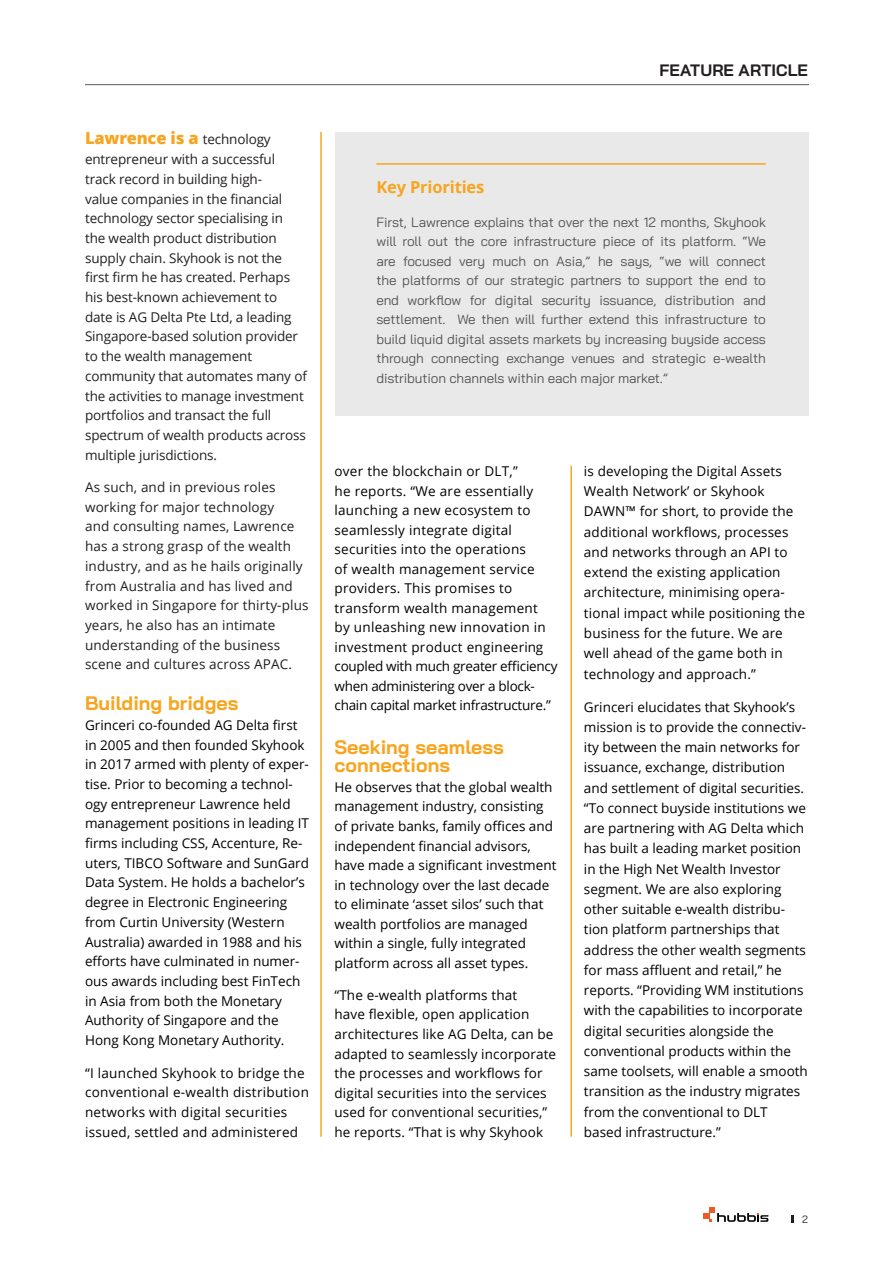
<style>
.page{position:relative;width:893px;height:1263px;background:#fff}
.page>*{position:absolute;margin:0;border:0;box-sizing:border-box;transform-origin:0 0}
.t1{font:700 19.5px/18px "Bai Jamjuree";color:#f7a51f}
.t2{font:800 16.5px "Open Sans";letter-spacing:-.01em;color:#f7a51f}
.t3{font:700 16.5px "Bai Jamjuree";letter-spacing:.005em;color:#231f20}
.t4{font:700 16.5px "Open Sans";letter-spacing:-.01em;color:#f7a51f}
.t5{font:13.5px/20.2px "Open Sans";color:#000}
.t6{font:13.5px/19.5px "Open Sans";letter-spacing:.02em;color:#000}
.t7{font:13.5px/19.5px "Bai Jamjuree";letter-spacing:-.01em;color:#535355;text-align:justify}
.t8{font:13.5px/19.6px "Open Sans";letter-spacing:-.01em;color:#231f20}
.t9{font:13.5px/19.6px "Open Sans";letter-spacing:.01em;color:#231f20}
.t10{font:10.5px "Bai Jamjuree";color:#231f20}
.s1{font-weight:400;font-size:13.5px;color:#231f20}
</style>
<div class="page">
<svg style="left:703px;top:1207px;width:65px;height:15px"></svg>
<svg style="left:792px;top:1215px;width:2px;height:8px"></svg>
<hr style="left:570px;top:466px;width:2px;height:671px;background:#f7a51f">
<hr style="left:320px;top:132px;width:2px;height:1005px;background:#f7a51f">
<div style="left:335px;top:132px;width:474px;height:283px;background:#e9e9e9"></div>
<hr style="left:376px;top:163px;width:390px;height:2px;background:#f7a51f">
<hr style="left:85px;top:84px;width:724px;height:1px;background:#57585a">
<p class="t2" style="left:85px;top:126px;width:187px">Lawrence is a <span class="s1">technology</span></p>
<p class="t8" style="left:85px;top:149px;width:223px">entrepreneur with a successful track record in building high-<br>value companies in the financial technology sector specialising in<br>the wealth product distribution supply chain. Skyhook is not the first firm he has created. Perhaps his best-known achievement to date is AG Delta Pte Ltd, a leading<br>Singapore-based solution provider to the wealth management community that automates many of the activities to manage investment portfolios and transact the full spectrum of wealth products across multiple jurisdictions.</p>
<p class="t9" style="left:85px;top:477px;width:225px">As such, and in previous roles working for major technology<br>and consulting names, Lawrence has a strong grasp of the wealth industry, and as he hails originally from Australia and has lived and worked in Singapore for thirty-plus years, he also has an intimate understanding of the business scene and cultures across APAC.</p>
<h1 class="t1" style="left:85px;top:694px;width:155px">Building bridges</h1>
<p class="t5" style="left:85px;top:715px;width:225px;line-height:19.6px">Grinceri co-founded AG Delta first in 2005 and then founded Skyhook in 2017 armed with plenty of exper&shy;tise. Prior to becoming a technol&shy;ogy entrepreneur Lawrence held management positions in leading IT firms including CSS, Accenture, Re&shy;uters, TIBCO Software and SunGard Data System. He holds a bachelor’s degree in Electronic Engineering from Curtin University (Western Australia) awarded in 1988 and his efforts have culminated in numer&shy;ous awards including best FinTech in Asia from both the Monetary Authority of Singapore and the Hong Kong Monetary Authority.</p>
<p class="t6" style="left:85px;top:1062px;width:225px">“I launched Skyhook to bridge the conventional e-wealth distribution networks with digital securities issued, settled and administered</p>
<p class="t4" style="left:376px;top:175px;width:110px">Key Priorities</p>
<p class="t3" style="left:659px;top:61px;width:150px">FEATURE ARTICLE</p>
<p class="t7" style="left:376px;top:212px;width:391px">First, Lawrence explains that over the next 12 months, Skyhook will roll out the core infrastructure piece of its platform. “We are focused very much on Asia,” he says, “we will connect the platforms of our strategic partners to support the end to end workflow for digital security issuance, distribution and settlement. We then will further extend this infrastructure to build liquid digital assets markets by increasing buyside access through connecting exchange venues and strategic e-wealth distribution channels within each major market.”</p>
<p class="t6" style="left:334px;top:461px;width:224px">over the blockchain or DLT,”<br>he reports. “We are essentially launching a new ecosystem to seamlessly integrate digital securities into the operations<br>of wealth management service providers. This promises to transform wealth management<br>by unleashing new innovation in investment product engineering coupled with much greater efficiency when administering over a block&shy;chain capital market infrastructure.”</p>
<h1 class="t1" style="left:334px;top:739px;width:171px">Seeking seamless connections</h1>
<p class="t5" style="left:334px;top:777px;width:223px;line-height:19.5px">He observes that the global wealth management industry, consisting of private banks, family offices and independent financial advisors, have made a significant investment in technology over the last decade to eliminate ‘asset silos’ such that wealth portfolios are managed within a single, fully integrated platform across all asset types.</p>
<p class="t5" style="left:334px;top:985px;width:223px;line-height:19.5px">“The e-wealth platforms that<br>have flexible, open application architectures like AG Delta, can be adapted to seamlessly incorporate the processes and workflows for digital securities into the services used for conventional securities,” he reports. “That is why Skyhook</p>
<p class="t5" style="left:584px;top:461px;width:222px">is developing the Digital Assets<br>Wealth Network’ or Skyhook<br>DAWN™ for short, to provide the additional workflows, processes and networks through an API to extend the existing application architecture, minimising opera&shy;tional impact while positioning the business for the future. We are well ahead of the game both in technology and approach.”</p>
<p class="t5" style="left:584px;top:696px;width:225px">Grinceri elucidates that Skyhook’s mission is to provide the connectiv&shy;ity between the main networks for issuance, exchange, distribution and settlement of digital securities. “To connect buyside institutions we are partnering with AG Delta which has built a leading market position in the High Net Wealth Investor segment. We are also exploring other suitable e-wealth distribu&shy;tion platform partnerships that address the other wealth segments for mass affluent and retail,” he reports. “Providing WM institutions with the capabilities to incorporate digital securities alongside the conventional products within the same toolsets, will enable a smooth transition as the industry migrates from the conventional to DLT based infrastructure.”</p>
<p class="t10" style="left:802px;top:1210px;width:7px">2</p>
</div>
